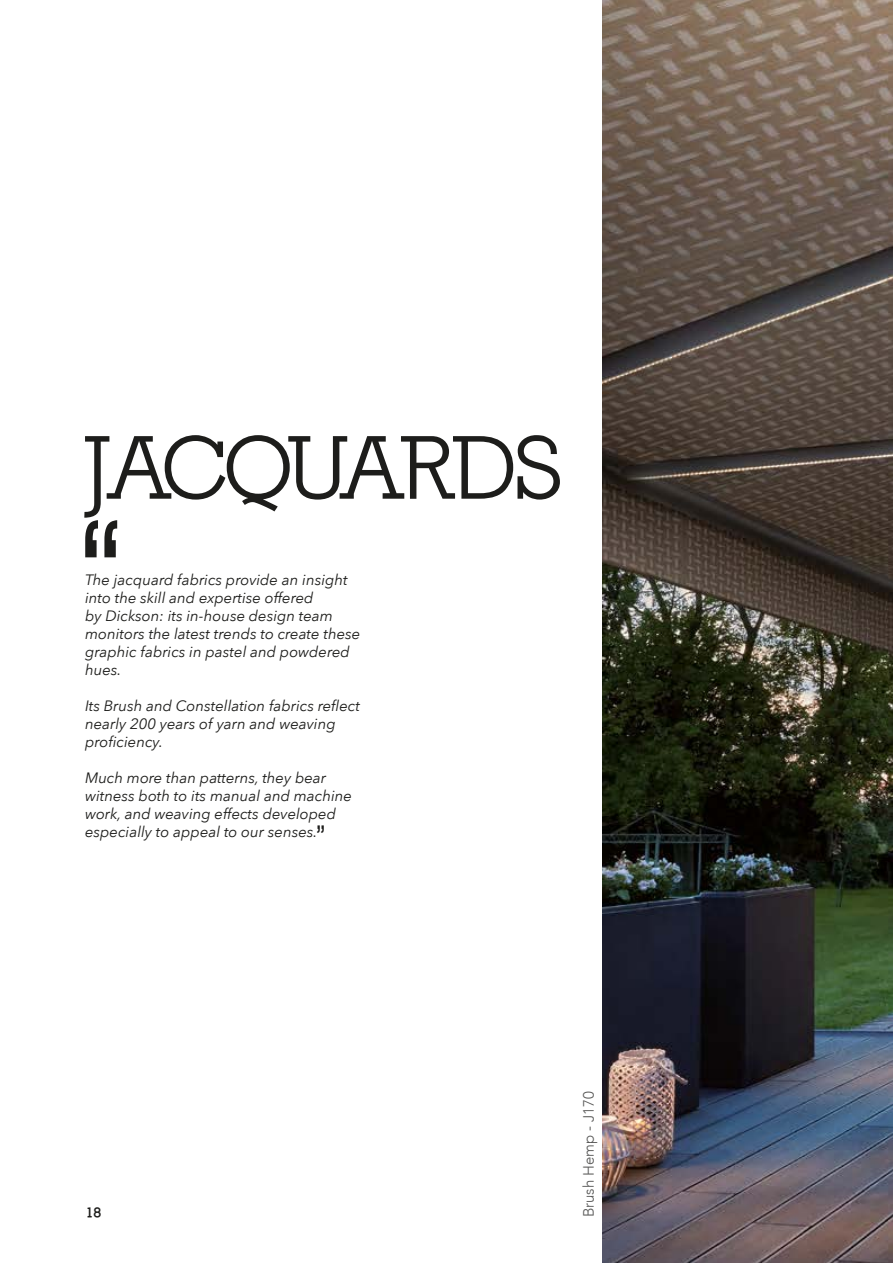
<style>
.page{position:relative;width:893px;height:1263px;background:#fff}
.page>*{position:absolute;margin:0;border:0;box-sizing:border-box;transform-origin:0 0}
.t1{font:700 90px "Nilland";letter-spacing:-.035em;color:#1d1d1b}
.t2{font:700 31.95px "Nilland";color:#1d1d1b}
.t3{font:italic 15px/18px "Avenir Next";color:#1d1d1b}
.t4{font:300 15px "Avenir";color:#575756}
.t5{font:900 13.5px "Nilland";color:#1d1d1b}
</style>
<div class="page">
<svg style="left:85px;top:520px;width:32px;height:37px"></svg>
<img style="left:602px;top:0;width:291px;height:1263px">
<h1 class="t1" style="left:85px;top:415px;width:480px">JACQUARDS</h1>
<p class="t3" style="left:85px;top:570px;width:277px">The jacquard fabrics provide an insight into the skill and expertise offered<br>by Dickson: its in-house design team monitors the latest trends to create these graphic fabrics in pastel and powdered hues.</p>
<p class="t3" style="left:85px;top:696px;width:277px">Its Brush and Constellation fabrics reflect nearly 200 years of yarn and weaving proficiency.</p>
<p class="t3" style="left:85px;top:768px;width:268px">Much more than patterns, they bear witness both to its manual and machine work, and weaving effects developed especially to appeal to our senses.</p>
<h2 class="t2" style="left:327px;top:840px;width:13px;rotate:-180deg">‘‘</h2>
<p class="t5" style="left:86px;top:1204px;width:17px">18</p>
<p class="t4" style="left:580px;top:1217px;width:127px;rotate:-90deg">Brush Hemp - J170</p>
</div>
